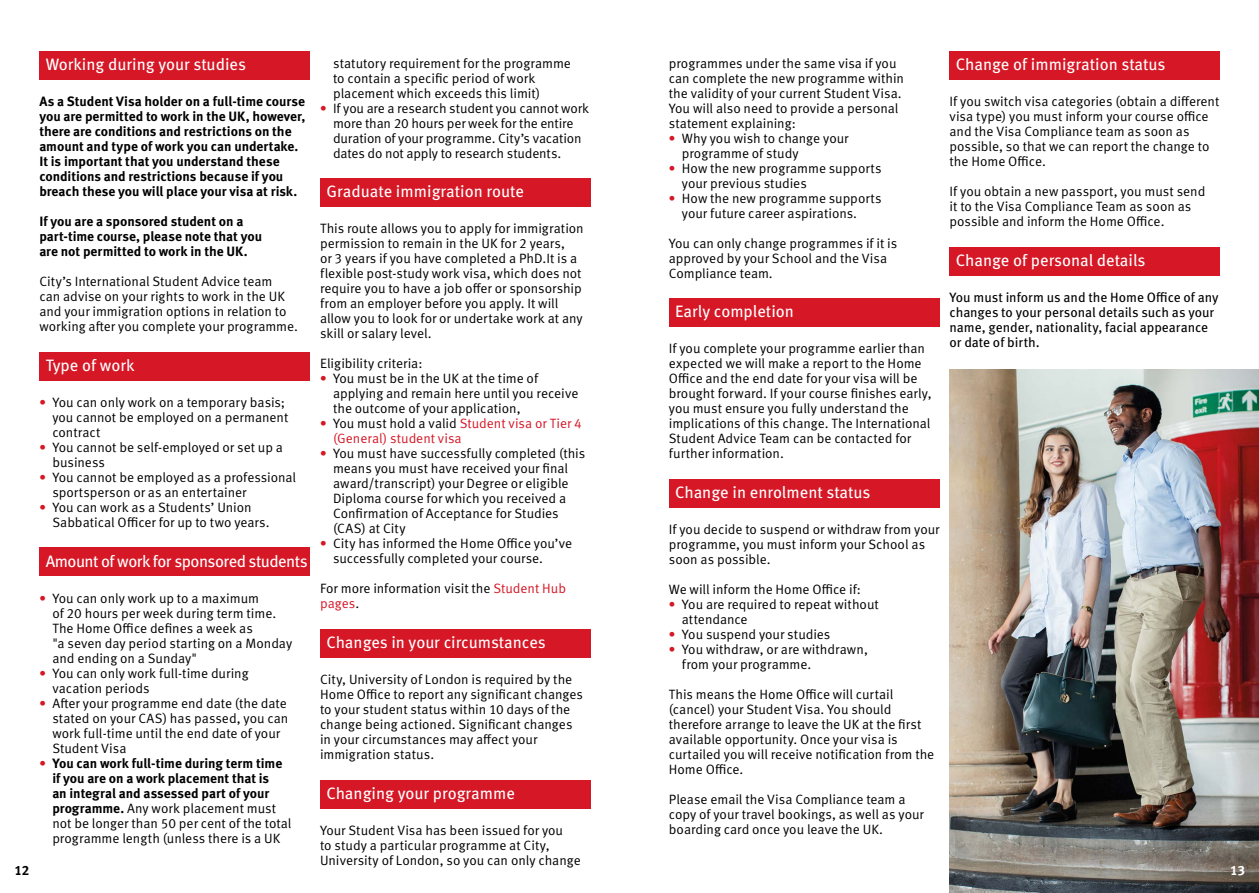
<style>
.page{position:relative;width:1259px;height:893px;background:#fff}
.page>*{position:absolute;margin:0;border:0;box-sizing:border-box;transform-origin:0 0}
.t1{font:16.5px "Meta Pro";color:#fff}
.t2{font:16.5px "Meta Pro";letter-spacing:-.03em;color:#fff}
.Body_9_10{font:13.5px/15px "Meta Pro Norm";letter-spacing:-.005em;color:#000}
.Body_9_10-2{font:700 13.5px/15px "Meta Pro";letter-spacing:-.005em;color:#000}
.Body_9_10-3{font:13.5px/15px "Meta Pro";letter-spacing:-.005em;color:#000}
.Body_9_10-4{font:13.5px/15px "Meta Pro Norm";color:#d51726}
.t3{font:700 13.5px "Meta Pro";color:#fff}
.s1{font-family:"Meta Pro";font-weight:700;color:#d51726}
.s2{font-family:"Meta Pro";font-weight:700}
.s3{color:#000}
.s4{color:#d51726}
.s5{font-family:"Meta Pro Norm";font-weight:400}
</style>
<div class="page">
<div style="left:39px;top:51px;width:270px;height:28px;background:#d51726"></div>
<div style="left:39px;top:352px;width:270px;height:28px;background:#d51726"></div>
<div style="left:39px;top:548px;width:270px;height:28px;background:#d51726"></div>
<div style="left:669px;top:298px;width:270px;height:28px;background:#d51726"></div>
<div style="left:669px;top:479px;width:270px;height:28px;background:#d51726"></div>
<div style="left:320px;top:178px;width:270px;height:28px;background:#d51726"></div>
<div style="left:320px;top:629px;width:270px;height:28px;background:#d51726"></div>
<div style="left:320px;top:780px;width:270px;height:28px;background:#d51726"></div>
<div style="left:949px;top:51px;width:270px;height:28px;background:#d51726"></div>
<div style="left:949px;top:247px;width:270px;height:28px;background:#d51726"></div>
<img style="left:949px;top:370px;width:310px;height:523px">
<p class="Body_9_10" style="left:333px;top:55px;width:239px">statutory requirement for the programme to contain a specific period of work placement which exceeds this limit)</p>
<p class="Body_9_10" style="left:333px;top:100px;width:258px;text-indent:-13px"><span class="s1">•</span> If you are a research student you cannot work more than 20 hours per week for the entire duration of your programme. City’s vacation dates do not apply to research students.</p>
<h3 class="t1" style="left:326px;top:178px;width:199px">Graduate immigration route</h3>
<p class="Body_9_10" style="left:320px;top:220px;width:265px">This route allows you to apply for immigration permission to remain in the UK for 2 years,<br>or 3 years if you have completed a PhD.It is a flexible post-study work visa, which does not require you to have a job offer or sponsorship from an employer before you apply. It will allow you to look for or undertake work at any skill or salary level.</p>
<p class="Body_9_10" style="left:320px;top:355px;width:104px">Eligibility criteria:</p>
<p class="Body_9_10" style="left:333px;top:370px;width:247px;text-indent:-13px"><span class="s1">•</span> You must be in the UK at the time of applying and remain here until you receive the outcome of your application,</p>
<p class="Body_9_10-4" style="left:333px;top:415px;width:250px;text-indent:-13px"><span class="s2">•</span> <span class="s3">You must hold a valid</span> Student visa or Tier 4 (General) student visa</p>
<p class="Body_9_10" style="left:333px;top:445px;width:254px;text-indent:-13px"><span class="s1">•</span> You must have successfully completed (this means you must have received your final award/transcript) your Degree or eligible Diploma course for which you received a Confirmation of Acceptance for Studies (CAS) at City</p>
<p class="Body_9_10" style="left:333px;top:535px;width:240px;text-indent:-13px"><span class="s1">•</span> City has informed the Home Office you’ve successfully completed your course.</p>
<p class="Body_9_10" style="left:320px;top:580px;width:247px">For more information visit the <span class="s4">Student Hub pages</span>.</p>
<h3 class="t1" style="left:326px;top:629px;width:221px">Changes in your circumstances</h3>
<p class="Body_9_10" style="left:320px;top:671px;width:264px">City, University of London is required by the Home Office to report any significant changes to your student status within 10 days of the change being actioned. Significant changes in your circumstances may affect your immigration status.</p>
<h3 class="t1" style="left:326px;top:780px;width:190px">Changing your programme</h3>
<p class="Body_9_10" style="left:320px;top:822px;width:262px">Your Student Visa has been issued for you<br>to study a particular programme at City,<br>University of London, so you can only change</p>
<p class="Body_9_10" style="left:669px;top:55px;width:237px">programmes under the same visa if you can complete the new programme within the validity of your current Student Visa.<br>You will also need to provide a personal statement explaining:</p>
<p class="Body_9_10" style="left:682px;top:130px;width:168px;text-indent:-13px"><span class="s1">•</span> Why you wish to change your programme of study</p>
<p class="Body_9_10" style="left:682px;top:160px;width:201px;text-indent:-13px"><span class="s1">•</span> How the new programme supports your previous studies</p>
<p class="Body_9_10" style="left:682px;top:190px;width:201px;text-indent:-13px"><span class="s1">•</span> How the new programme supports your future career aspirations.</p>
<p class="Body_9_10" style="left:669px;top:235px;width:230px">You can only change programmes if it is approved by your School and the Visa<br>Compliance team.</p>
<h3 class="t1" style="left:675px;top:298px;width:120px">Early completion</h3>
<p class="Body_9_10" style="left:669px;top:340px;width:264px">If you complete your programme earlier than expected we will make a report to the Home Office and the end date for your visa will be brought forward. If your course finishes early, you must ensure you fully understand the implications of this change. The International Student Advice Team can be contacted for further information.</p>
<h3 class="t1" style="left:675px;top:479px;width:197px">Change in enrolment status</h3>
<p class="Body_9_10" style="left:669px;top:521px;width:272px">If you decide to suspend or withdraw from your programme, you must inform your School as soon as possible.</p>
<p class="Body_9_10" style="left:669px;top:581px;width:194px">We will inform the Home Office if:</p>
<p class="Body_9_10" style="left:682px;top:596px;width:198px;text-indent:-13px"><span class="s1">•</span> You are required to repeat without attendance</p>
<p class="Body_9_10" style="left:669px;top:626px;width:163px"><span class="s1">•</span> You suspend your studies</p>
<p class="Body_9_10" style="left:682px;top:641px;width:188px;text-indent:-13px"><span class="s1">•</span> You withdraw, or are withdrawn, from your programme.</p>
<p class="Body_9_10" style="left:669px;top:686px;width:267px">This means the Home Office will curtail (cancel) your Student Visa. You should therefore arrange to leave the UK at the first available opportunity. Once your visa is curtailed you will receive notification from the Home Office.</p>
<p class="Body_9_10" style="left:669px;top:791px;width:257px">Please email the Visa Compliance team a copy of your travel bookings, as well as your boarding card once you leave the UK.</p>
<h3 class="t1" style="left:46px;top:51px;width:202px">Working during your studies</h3>
<p class="Body_9_10-2" style="left:39px;top:93px;width:268px">As a Student Visa holder on a full-time course you are permitted to work in the UK, however, there are conditions and restrictions on the amount and type of work you can undertake.<br>It is important that you understand these conditions and restrictions because if you breach these you will place your visa at risk.</p>
<p class="Body_9_10-2" style="left:39px;top:213px;width:224px">If you are a sponsored student on a part-time course, please note that you are not permitted to work in the UK.</p>
<p class="Body_9_10" style="left:39px;top:273px;width:260px">City’s International Student Advice team<br>can advise on your rights to work in the UK and your immigration options in relation to working after you complete your programme.</p>
<h3 class="t1" style="left:46px;top:352px;width:90px">Type of work</h3>
<p class="Body_9_10" style="left:52px;top:394px;width:237px;text-indent:-13px"><span class="s1">•</span> You can only work on a temporary basis; you cannot be employed on a permanent contract</p>
<p class="Body_9_10" style="left:52px;top:439px;width:232px;text-indent:-13px"><span class="s1">•</span> You cannot be self-employed or set up a business</p>
<p class="Body_9_10" style="left:52px;top:469px;width:245px;text-indent:-13px"><span class="s1">•</span> You cannot be employed as a professional sportsperson or as an entertainer</p>
<p class="Body_9_10" style="left:52px;top:499px;width:219px;text-indent:-13px"><span class="s1">•</span> You can work as a Students’ Union<br>Sabbatical Officer for up to two years.</p>
<h3 class="t2" style="left:46px;top:548px;width:263px">Amount of work for sponsored students</h3>
<p class="Body_9_10" style="left:52px;top:590px;width:241px;text-indent:-13px"><span class="s1">•</span> You can only work up to a maximum<br>of 20 hours per week during term time.<br>The Home Office defines a week as<br>"a seven day period starting on a Monday and ending on a Sunday"</p>
<p class="Body_9_10" style="left:52px;top:665px;width:198px;text-indent:-13px"><span class="s1">•</span> You can only work full-time during vacation periods</p>
<p class="Body_9_10" style="left:52px;top:695px;width:238px;text-indent:-13px"><span class="s1">•</span> After your programme end date (the date stated on your CAS) has passed, you can work full-time until the end date of your<br>Student Visa</p>
<p class="Body_9_10-2" style="left:52px;top:755px;width:241px;text-indent:-13px"><span class="s4">•</span> You can work full-time during term time if you are on a work placement that is<br>an integral and assessed part of your programme. <span class="s5">Any work placement must not be longer than 50 per cent of the total programme length (unless there is a UK</span></p>
<h3 class="t1" style="left:956px;top:51px;width:211px">Change of immigration status</h3>
<p class="Body_9_10" style="left:949px;top:93px;width:271px">If you switch visa categories (obtain a different visa type) you must inform your course office and the Visa Compliance team as soon as possible, so that we can report the change to the Home Office.</p>
<p class="Body_9_10" style="left:949px;top:183px;width:257px">If you obtain a new passport, you must send it to the Visa Compliance Team as soon as possible and inform the Home Office.</p>
<h3 class="t1" style="left:956px;top:247px;width:191px">Change of personal details</h3>
<p class="Body_9_10-3" style="left:949px;top:289px;width:271px">You must inform us and the Home Office of any changes to your personal details such as your name, gender, nationality, facial appearance or date of birth.</p>
<p class="Body_9_10-2" style="left:15px;top:862px;width:16px">12</p>
<p class="t3" style="left:1230px;top:859px;width:16px">13</p>
</div>
